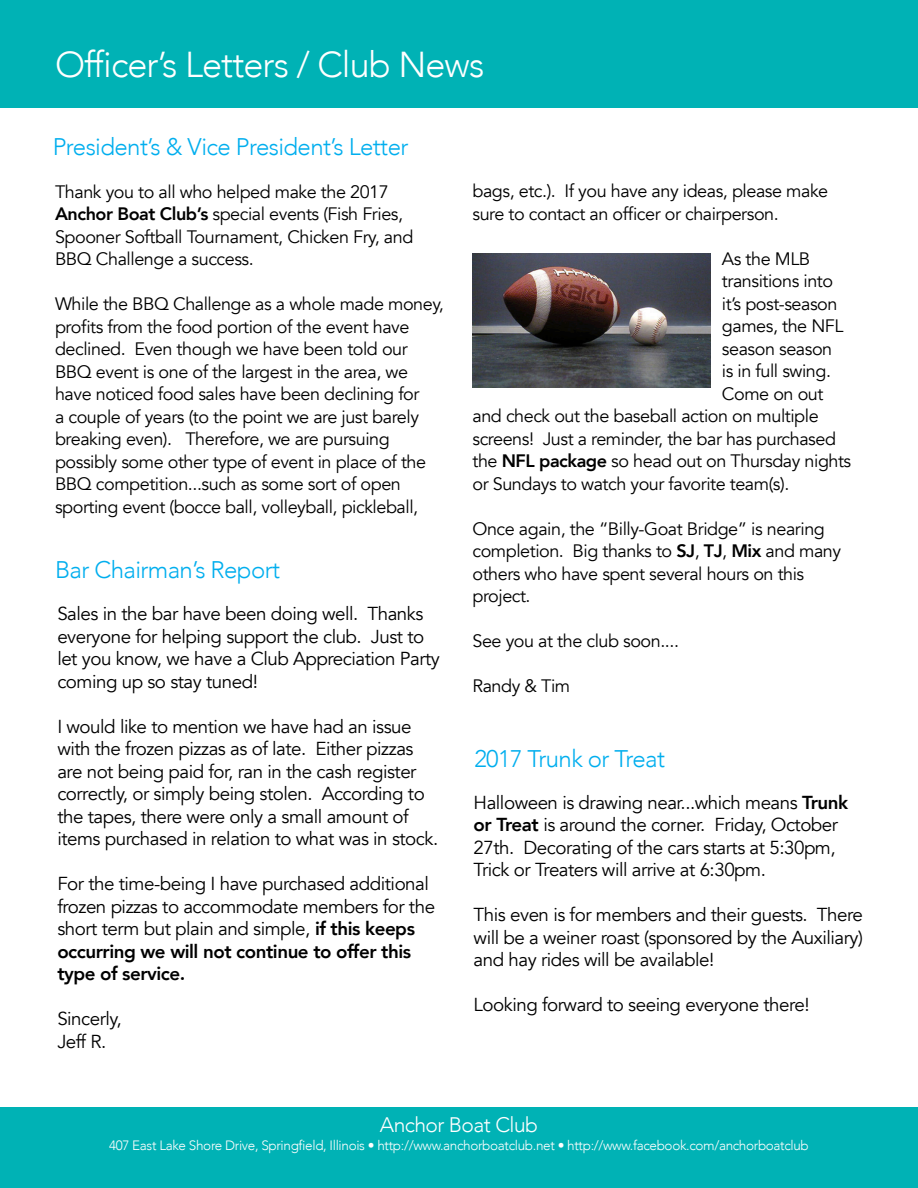
<style>
.page{position:relative;width:918px;height:1188px;background:#fff}
.page>*{position:absolute;margin:0;border:0;box-sizing:border-box;transform-origin:0 0}
.t1{font:300 36px "Avenir";letter-spacing:-.025em;color:#fff}
.t2{font:300 24px "Avenir";letter-spacing:-.025em;color:#00aeee}
.t3{font:300 21px "Avenir";letter-spacing:-.025em;color:#fff}
.t4{font:18.75px/22.5px "Avenir";letter-spacing:-.025em;color:#000}
.t5{font:18px/22.5px "Avenir";letter-spacing:-.025em;color:#000}
.t6{font:300 13.5px "Avenir";letter-spacing:-.025em;color:#fff}
.s1{font-weight:800}
</style>
<div class="page">
<div style="left:0;top:0;width:918px;height:108px;background:#00b2b5"></div>
<div style="left:0;top:1107px;width:918px;height:81px;background:#00b2b5"></div>
<img style="left:472px;top:254px;width:238px;height:134px">
<p class="t1" style="left:55px;top:43px;width:431px">Officer’s Letters / Club News</p>
<p class="t2" style="left:53px;top:132px;width:357px">President’s &amp; Vice President’s Letter</p>
<p class="t5" style="left:55px;top:181px;width:360px">Thank you to all who helped make the 2017<br><span class="s1">Anchor Boat Club’s</span> special events (Fish Fries, Spooner Softball Tournament, Chicken Fry, and BBQ Challenge a success.</p>
<p class="t5" style="left:55px;top:293px;width:390px">While the BBQ Challenge as a whole made money, profits from the food portion of the event have declined. Even though we have been told our BBQ event is one of the largest in the area, we have noticed food sales have been declining for<br>a couple of years (to the point we are just barely breaking even). Therefore, we are pursuing possibly some other type of event in place of the BBQ competition...such as some sort of open sporting event (bocce ball, volleyball, pickleball,</p>
<p class="t2" style="left:55px;top:555px;width:227px">Bar Chairman’s Report</p>
<p class="t4" style="left:57px;top:603px;width:384px">Sales in the bar have been doing well. Thanks everyone for helping support the club. Just to let you know, we have a Club Appreciation Party coming up so stay tuned!</p>
<p class="t4" style="left:57px;top:715px;width:382px">I would like to mention we have had an issue with the frozen pizzas as of late. Either pizzas are not being paid for, ran in the cash register correctly, or simply being stolen. According to the tapes, there were only a small amount of items purchased in relation to what was in stock.</p>
<p class="t4" style="left:57px;top:873px;width:379px">For the time-being I have purchased additional frozen pizzas to accommodate members for the short term but plain and simple, <span class="s1">if this keeps occurring we will not continue to offer this type of service.</span></p>
<p class="t4" style="left:57px;top:1008px;width:66px">Sincerly,</p>
<p class="t4" style="left:57px;top:1030px;width:50px">Jeff R.</p>
<p class="t5" style="left:472px;top:180px;width:357px">bags, etc.). If you have any ideas, please make sure to contact an officer or chairperson.</p>
<p class="t5" style="left:722px;top:248px;width:90px">As the MLB</p>
<p class="t5" style="left:722px;top:270px;width:113px">transitions into</p>
<p class="t5" style="left:722px;top:293px;width:117px">it’s post-season</p>
<p class="t5" style="left:722px;top:315px;width:123px">games, the NFL</p>
<p class="t5" style="left:722px;top:338px;width:112px">season season</p>
<p class="t5" style="left:722px;top:360px;width:111px">is in full swing.</p>
<p class="t5" style="left:722px;top:383px;width:103px">Come on out</p>
<p class="t5" style="left:472px;top:405px;width:348px">and check out the baseball action on multiple</p>
<p class="t5" style="left:472px;top:428px;width:365px">screens! Just a reminder, the bar has purchased</p>
<p class="t5" style="left:472px;top:450px;width:380px">the <span class="s1">NFL package</span> so head out on Thursday nights</p>
<p class="t5" style="left:472px;top:473px;width:318px">or Sundays to watch your favorite team(s).</p>
<p class="t5" style="left:472px;top:518px;width:370px">Once again, the “Billy-Goat Bridge” is nearing completion. Big thanks to <span class="s1">SJ</span>, <span class="s1">TJ</span>, <span class="s1">Mix</span> and many others who have spent several hours on this project.</p>
<p class="t5" style="left:472px;top:630px;width:208px">See you at the club soon....</p>
<p class="t5" style="left:472px;top:675px;width:99px">Randy &amp; Tim</p>
<p class="t2" style="left:474px;top:744px;width:192px">2017 Trunk or Treat</p>
<p class="t4" style="left:474px;top:792px;width:376px">Halloween is drawing near...which means <span class="s1">Trunk or Treat</span> is around the corner. Friday, October 27th. Decorating of the cars starts at 5:30pm, Trick or Treaters will arrive at 6:30pm.</p>
<p class="t4" style="left:474px;top:904px;width:391px;text-align:justify">This even is for members and their guests. There will be a weiner roast (sponsored by the Auxiliary) and hay rides will be available!</p>
<p class="t4" style="left:474px;top:994px;width:338px">Looking forward to seeing everyone there!</p>
<p class="t3" style="left:380px;top:1112px;width:160px">Anchor Boat Club</p>
<p class="t6" style="left:109px;top:1137px;width:701px">407 East Lake Shore Drive, Springfield, Illinois • http://www.anchorboatclub.net • http://www.facebook.com/anchorboatclub</p>
</div>
